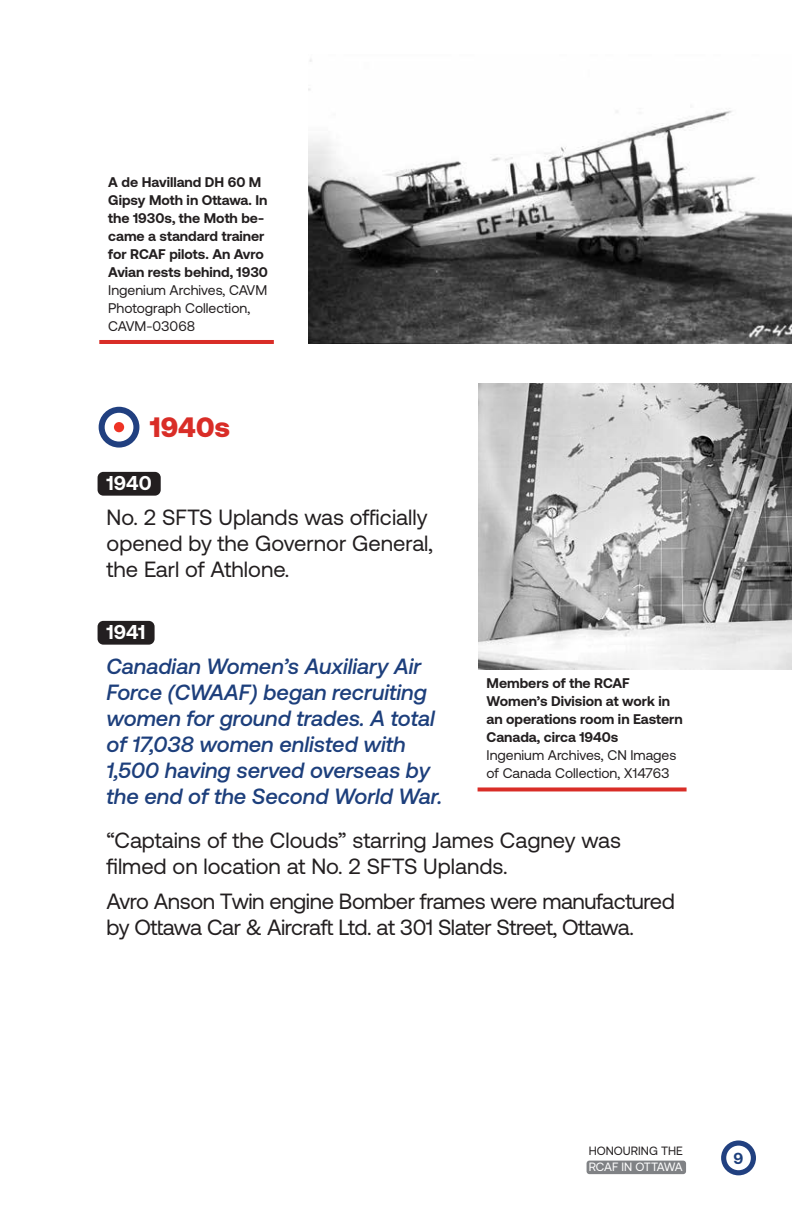
<style>
.page{position:relative;width:792px;height:1224px;background:#fff}
.page>*{position:absolute;margin:0;border:0;box-sizing:border-box;transform-origin:0 0}
.t1{font:900 28px "Aeonik";color:#d92d27}
.t2{font:italic 500 22px/26px "Aeonik";color:#1d3f7c}
.t3{font:22px/26px "Aeonik";color:#231f20}
.t4{font:22px/26px "Aeonik";letter-spacing:-.02em;color:#231f20}
.t5{font:700 20px "Aeonik";color:#fff}
.t6{font:700 16px "Aeonik";color:#1d3f7c}
.t7{font:700 14px/18px "Aeonik";color:#231f20}
.t8{font:14px/18px "Aeonik";color:#231f20}
.t9{font:12px "Aeonik";color:#231f20}
.t10{font:12px "Aeonik";letter-spacing:-.025em;color:#fff}
</style>
<div class="page">
<img style="left:478px;top:384px;width:314px;height:286px">
<svg style="left:478px;top:787px;width:209px;height:4px"></svg>
<hr style="left:99px;top:340px;width:175px;height:4px;background:#d92d27">
<div style="left:587px;top:1161px;width:99px;height:13px;background:#808285;border-radius:3px"></div>
<div style="left:99px;top:407px;width:40px;height:41px;background:#214080;border-radius:50%"></div>
<div style="left:105px;top:413px;width:28px;height:29px;background:#fff;border-radius:50%"></div>
<div style="left:114px;top:422px;width:10px;height:10px;background:#ee3325;border-radius:50%"></div>
<div style="left:98px;top:472px;width:63px;height:24px;background:#231f20;border-radius:6px"></div>
<div style="left:98px;top:621px;width:57px;height:24px;background:#231f20;border-radius:6px"></div>
<img style="left:308px;top:59px;width:484px;height:285px">
<svg style="left:721px;top:1140px;width:35px;height:35px"></svg>
<div style="left:726px;top:1146px;width:25px;height:24px;background:#fff;border-radius:50%"></div>
<p class="t7" style="left:108px;top:173px;width:161px">A de Havilland DH 60 M<br>Gipsy Moth in Ottawa. In the 1930s, the Moth be&shy;came a standard trainer for RCAF pilots. An Avro<br>Avian rests behind, 1930</p>
<p class="t8" style="left:108px;top:281px;width:160px">Ingenium Archives, CAVM<br>Photograph Collection,<br>CAVM-03068</p>
<h2 class="t1" style="left:150px;top:411px;width:82px">1940s</h2>
<p class="t5" style="left:107px;top:472px;width:47px">1940</p>
<p class="t3" style="left:107px;top:505px;width:328px">No. 2 SFTS Uplands was officially opened by the Governor General, the Earl of Athlone.</p>
<p class="t5" style="left:107px;top:621px;width:41px">1941</p>
<p class="t2" style="left:107px;top:653px;width:337px">Canadian Women’s Auxiliary Air<br>Force (CWAAF) began recruiting women for ground trades. A total of 17,038 women enlisted with<br>1,500 having served overseas by the end of the Second World War.</p>
<p class="t7" style="left:487px;top:674px;width:198px">Members of the RCAF<br>Women’s Division at work in an operations room in Eastern<br>Canada, circa 1940s</p>
<p class="t8" style="left:487px;top:747px;width:191px">Ingenium Archives, CN Images of Canada Collection, X14763</p>
<p class="t3" style="left:107px;top:828px;width:516px">“Captains of the Clouds” starring James Cagney was filmed on location at No. 2 SFTS Uplands.</p>
<p class="t4" style="left:107px;top:889px;width:570px">Avro Anson Twin engine Bomber frames were manufactured by Ottawa Car &amp; Aircraft Ltd. at 301 Slater Street, Ottawa.</p>
<p class="t9" style="left:589px;top:1144px;width:96px">HONOURING THE</p>
<p class="t10" style="left:589px;top:1161px;width:95px">RCAF IN OTTAWA</p>
<p class="t6" style="left:734px;top:1149px;width:11px">9</p>
</div>
